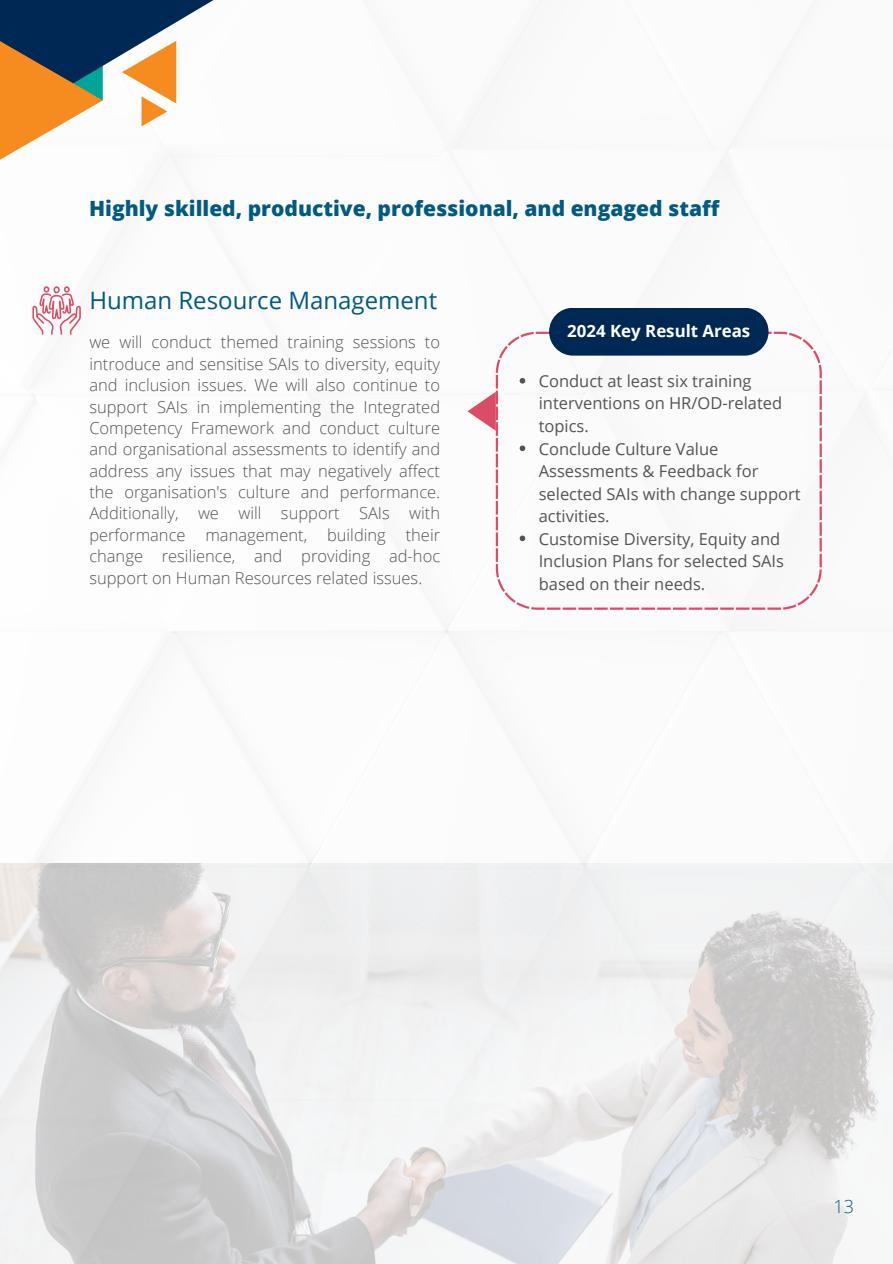
<style>
.page{position:relative;width:893px;height:1264px;background:#fff}
.page>*{position:absolute;margin:0;border:0;box-sizing:border-box;transform-origin:0 0}
.t1{font:24px "Open Sans";color:#005a81}
.t2{font:800 21px "Open Sans";color:#005a81}
.t3{font:300 18px "Open Sans";color:#005a81}
.t4{font:700 16.8px "Open Sans";color:#fff}
.t5{font:300 16.5px/21.3px "Open Sans";color:#545454;text-align:justify}
.t6{font:16.5px/22.5px "Open Sans";color:#545454}
</style>
<div class="page">
<svg style="left:496px;top:332px;width:325px;height:277px"></svg>
<svg style="left:0;top:0;width:213px;height:160px"></svg>
<div style="left:549px;top:308px;width:219px;height:47px;background:#002855;border-radius:24px"></div>
<svg style="left:467px;top:392px;width:29px;height:39px"></svg>
<img style="left:0;top:863px;width:892px;height:400px">
<svg style="left:32px;top:286px;width:49px;height:49px"></svg>
<svg style="left:519px;top:378px;width:6px;height:5px"></svg>
<svg style="left:519px;top:445px;width:6px;height:6px"></svg>
<svg style="left:519px;top:535px;width:6px;height:6px"></svg>
<p class="t2" style="left:89px;top:194px;width:631px">Highly skilled, productive, professional, and engaged staff</p>
<p class="t1" style="left:89px;top:283px;width:349px">Human Resource Management</p>
<p class="t5" style="left:89px;top:331px;width:352px">we will conduct themed training sessions to introduce and sensitise SAIs to diversity, equity and inclusion issues. We will also continue to support SAIs in implementing the Integrated Competency Framework and conduct culture and organisational assessments to identify and address any issues that may negatively affect the organisation's culture and performance.<br>Additionally, we will support SAIs with performance management, building their change resilience, and providing ad-hoc support on Human Resources related issues.</p>
<p class="t4" style="left:567px;top:319px;width:184px">2024 Key Result Areas</p>
<h2 class="t6" style="left:538px;top:369px;width:245px">Conduct at least six training interventions on HR/OD-related topics.</h2>
<p class="t6" style="left:538px;top:437px;width:263px">Conclude Culture Value<br>Assessments &amp; Feedback for selected SAIs with change support activities.</p>
<h1 class="t6" style="left:538px;top:527px;width:247px">Customise Diversity, Equity and<br>Inclusion Plans for selected SAIs based on their needs.</h1>
<p class="t3" style="left:833px;top:1193px;width:22px">13</p>
</div>
